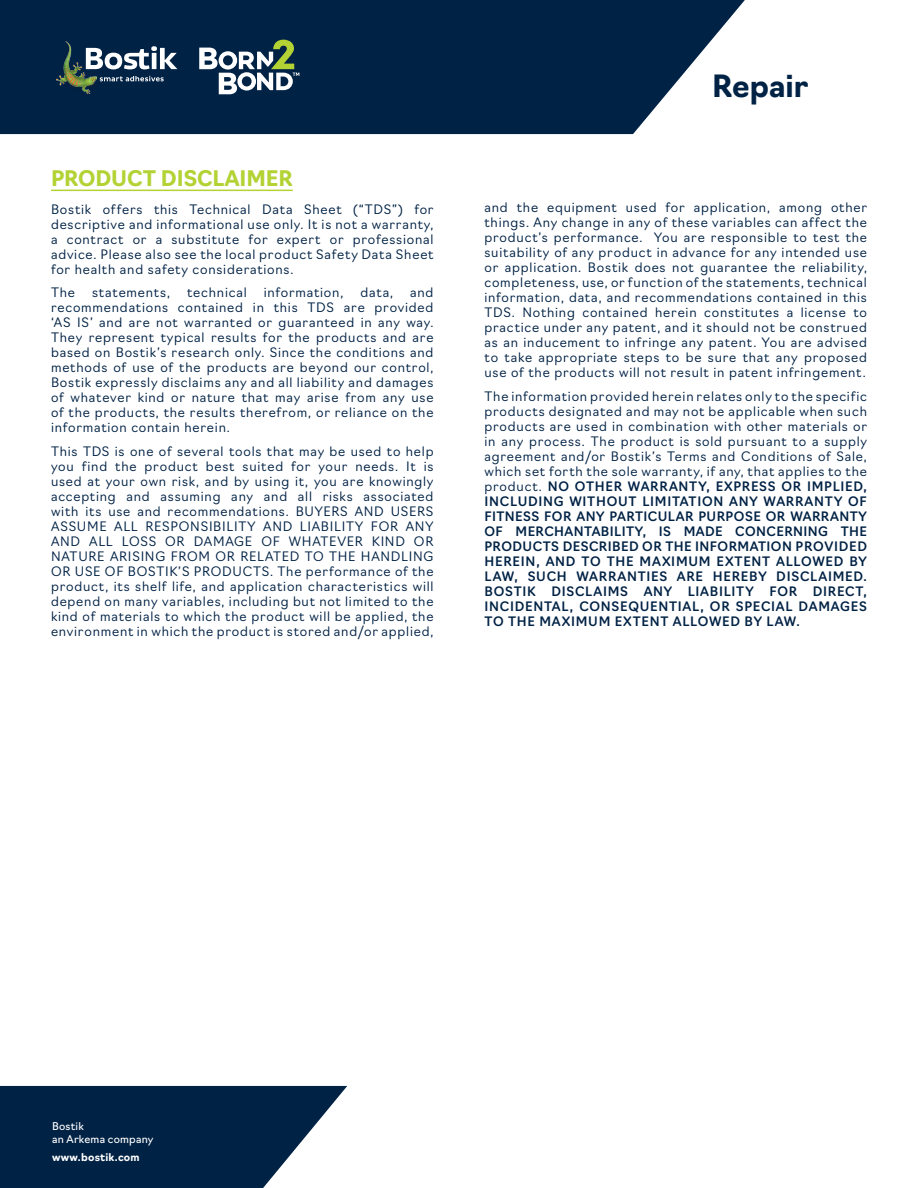
<style>
.page{position:relative;width:918px;height:1188px;background:#fff}
.page>*{position:absolute;margin:0;border:0;box-sizing:border-box;transform-origin:0 0}
.Product_name{font:700 30px "Navigo";color:#002245}
.title1{font:700 21px "Navigo";letter-spacing:-.005em;color:#b3d234}
.text_main{font:300 12.75px/15px "Navigo";letter-spacing:.065em;color:#002245;text-align:justify}
.text_main-2{font:500 12.75px/15px "Navigo";letter-spacing:.055em;color:#002245;text-align:justify}
.t1{font:10.5px/13.5px "Navigo";letter-spacing:.02em;color:#fff}
.t2{font:700 10.5px "Navigo";letter-spacing:.02em;color:#fff}
.s1{font-weight:300}
</style>
<div class="page">
<svg style="left:0;top:0;width:745px;height:134px;background:#153454"></svg>
<svg style="left:0;top:1086px;width:347px;height:102px;background:#1e3c5b"></svg>
<hr style="left:51px;top:190px;width:242px;height:1px;background:#b3d234">
<svg style="left:199px;top:40px;width:100px;height:54px"></svg>
<img style="left:58px;top:40px;width:41px;height:55px">
<img style="left:56px;top:41px;width:41px;height:52px">
<svg style="left:100px;top:76px;width:64px;height:5px"></svg>
<svg style="left:86px;top:46px;width:91px;height:23px"></svg>
<p class="title1" style="left:51px;top:162px;width:243px">PRODUCT DISCLAIMER</p>
<p class="text_main" style="left:51px;top:200px;width:384px">Bostik offers this Technical Data Sheet (“TDS”) for descriptive and informational use only. It is not a warranty, a contract or a substitute for expert or professional advice. Please also see the local product Safety Data Sheet for health and safety considerations.</p>
<p class="text_main" style="left:51px;top:284px;width:25px">The</p>
<p class="text_main" style="left:92px;top:284px;width:80px">statements,</p>
<p class="text_main" style="left:187px;top:284px;width:61px">technical</p>
<p class="text_main" style="left:264px;top:284px;width:81px">information,</p>
<p class="text_main" style="left:360px;top:284px;width:34px">data,</p>
<p class="text_main" style="left:51px;top:284px;width:384px;text-indent:359px">and recommendations contained in this TDS are provided ‘AS IS’ and are not warranted or guaranteed in any way.<br>They represent typical results for the products and are based on Bostik’s research only. Since the conditions and methods of use of the products are beyond our control, Bostik expressly disclaims any and all liability and damages of whatever kind or nature that may arise from any use of the products, the results therefrom, or reliance on the information contain herein.</p>
<p class="text_main" style="left:51px;top:442px;width:384px">This TDS is one of several tools that may be used to help you find the product best suited for your needs. It is used at your own risk, and by using it, you are knowingly accepting and assuming any and all risks associated with its use and recommendations. BUYERS AND USERS ASSUME ALL RESPONSIBILITY AND LIABILITY FOR ANY AND ALL LOSS OR DAMAGE OF WHATEVER KIND OR NATURE ARISING FROM OR RELATED TO THE HANDLING OR USE OF BOSTIK’S PRODUCTS. The performance of the product, its shelf life, and application characteristics will depend on many variables, including but not limited to the kind of materials to which the product will be applied, the environment in which the product is stored and/or applied,</p>
<p class="Product_name" style="left:712px;top:63px;width:98px">Repair</p>
<p class="text_main" style="left:485px;top:199px;width:384px">and the equipment used for application, among other things. Any change in any of these variables can affect the product’s performance. You are responsible to test the suitability of any product in advance for any intended use or application. Bostik does not guarantee the reliability, completeness, use, or function of the statements, technical information, data, and recommendations contained in this TDS. Nothing contained herein constitutes a license to practice under any patent, and it should not be construed as an inducement to infringe any patent. You are advised to take appropriate steps to be sure that any proposed use of the products will not result in patent infringement.</p>
<p class="text_main-2" style="left:485px;top:387px;width:384px"><span class="s1">The information provided herein relates only to the specific products designated and may not be applicable when such products are used in combination with other materials or in any process. The product is sold pursuant to a supply agreement and/or Bostik’s Terms and Conditions of Sale, which set forth the sole warranty, if any, that applies to the product.</span> NO OTHER WARRANTY, EXPRESS OR IMPLIED, INCLUDING WITHOUT LIMITATION ANY WARRANTY OF FITNESS FOR ANY PARTICULAR PURPOSE OR WARRANTY OF MERCHANTABILITY, IS MADE CONCERNING THE PRODUCTS DESCRIBED OR THE INFORMATION PROVIDED HEREIN, AND TO THE MAXIMUM EXTENT ALLOWED BY LAW, SUCH WARRANTIES ARE HEREBY DISCLAIMED.<br>BOSTIK DISCLAIMS ANY LIABILITY FOR DIRECT, INCIDENTAL, CONSEQUENTIAL, OR SPECIAL DAMAGES TO THE MAXIMUM EXTENT ALLOWED BY LAW.</p>
<p class="t1" style="left:52px;top:1119px;width:103px">Bostik<br>an Arkema company</p>
<p class="t2" style="left:52px;top:1149px;width:89px">www.bostik.com</p>
</div>
